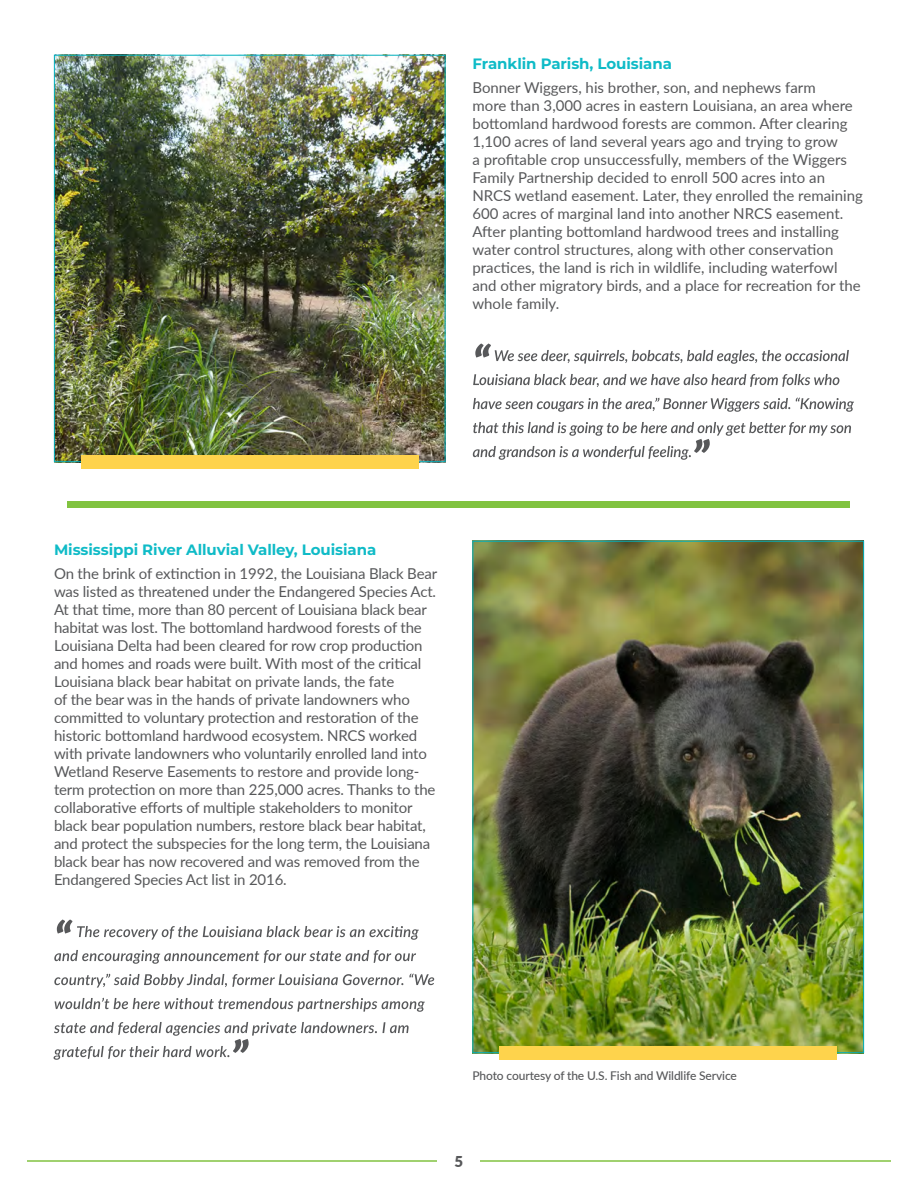
<style>
.page{position:relative;width:918px;height:1188px;background:#fff}
.page>*{position:absolute;margin:0;border:0;box-sizing:border-box;transform-origin:0 0}
.t1{font:15px/18px "Lato";letter-spacing:-.01em;color:#57585a}
.t2{font:700 15px "Montserrat";letter-spacing:-.005em;color:#0fbbc7}
.t3{font:900 15px "Lato";color:#57585a}
.t4{font:500 12px "Lato";letter-spacing:-.01em;color:#57585a}
</style>
<div class="page">
<hr style="left:27px;top:1160px;width:864px;height:2px;background:#81c340">
<div style="left:438px;top:1148px;width:42px;height:26px;background:#fff"></div>
<svg style="left:473px;top:422px;width:378px;height:38px"></svg>
<svg style="left:473px;top:397px;width:381px;height:15px"></svg>
<svg style="left:473px;top:374px;width:366px;height:13px"></svg>
<svg style="left:475px;top:343px;width:374px;height:21px"></svg>
<img style="left:56px;top:57px;width:388px;height:403px">
<div style="left:81px;top:455px;width:337px;height:14px;background:#fed34c"></div>
<div style="left:68px;top:501px;width:782px;height:7px;background:#81c340"></div>
<svg style="left:54px;top:1022px;width:355px;height:38px"></svg>
<svg style="left:55px;top:998px;width:370px;height:14px"></svg>
<svg style="left:54px;top:973px;width:380px;height:15px"></svg>
<svg style="left:54px;top:950px;width:362px;height:14px"></svg>
<svg style="left:57px;top:919px;width:362px;height:21px"></svg>
<img style="left:474px;top:543px;width:388px;height:508px">
<div style="left:500px;top:1046px;width:337px;height:14px;background:#fed34c"></div>
<p class="t2" style="left:472px;top:53px;width:201px">Franklin Parish, Louisiana</p>
<p class="t1" style="left:472px;top:78px;width:392px">Bonner Wiggers, his brother, son, and nephews farm<br>more than 3,000 acres in eastern Louisiana, an area where bottomland hardwood forests are common. After clearing 1,100 acres of land several years ago and trying to grow<br>a profitable crop unsuccessfully, members of the Wiggers Family Partnership decided to enroll 500 acres into an NRCS wetland easement. Later, they enrolled the remaining 600 acres of marginal land into another NRCS easement.<br>After planting bottomland hardwood trees and installing water control structures, along with other conservation practices, the land is rich in wildlife, including waterfowl and other migratory birds, and a place for recreation for the whole family.</p>
<p class="t2" style="left:54px;top:539px;width:324px">Mississippi River Alluvial Valley, Louisiana</p>
<p class="t1" style="left:54px;top:564px;width:385px">On the brink of extinction in 1992, the Louisiana Black Bear was listed as threatened under the Endangered Species Act.<br>At that time, more than 80 percent of Louisiana black bear habitat was lost. The bottomland hardwood forests of the Louisiana Delta had been cleared for row crop production and homes and roads were built. With most of the critical Louisiana black bear habitat on private lands, the fate<br>of the bear was in the hands of private landowners who committed to voluntary protection and restoration of the historic bottomland hardwood ecosystem. NRCS worked with private landowners who voluntarily enrolled land into Wetland Reserve Easements to restore and provide long&shy;term protection on more than 225,000 acres. Thanks to the collaborative efforts of multiple stakeholders to monitor black bear population numbers, restore black bear habitat, and protect the subspecies for the long term, the Louisiana black bear has now recovered and was removed from the Endangered Species Act list in 2016.</p>
<p class="t4" style="left:472px;top:1067px;width:266px">Photo courtesy of the U.S. Fish and Wildlife Service</p>
<p class="t3" style="left:455px;top:1150px;width:10px">5</p>
</div>
